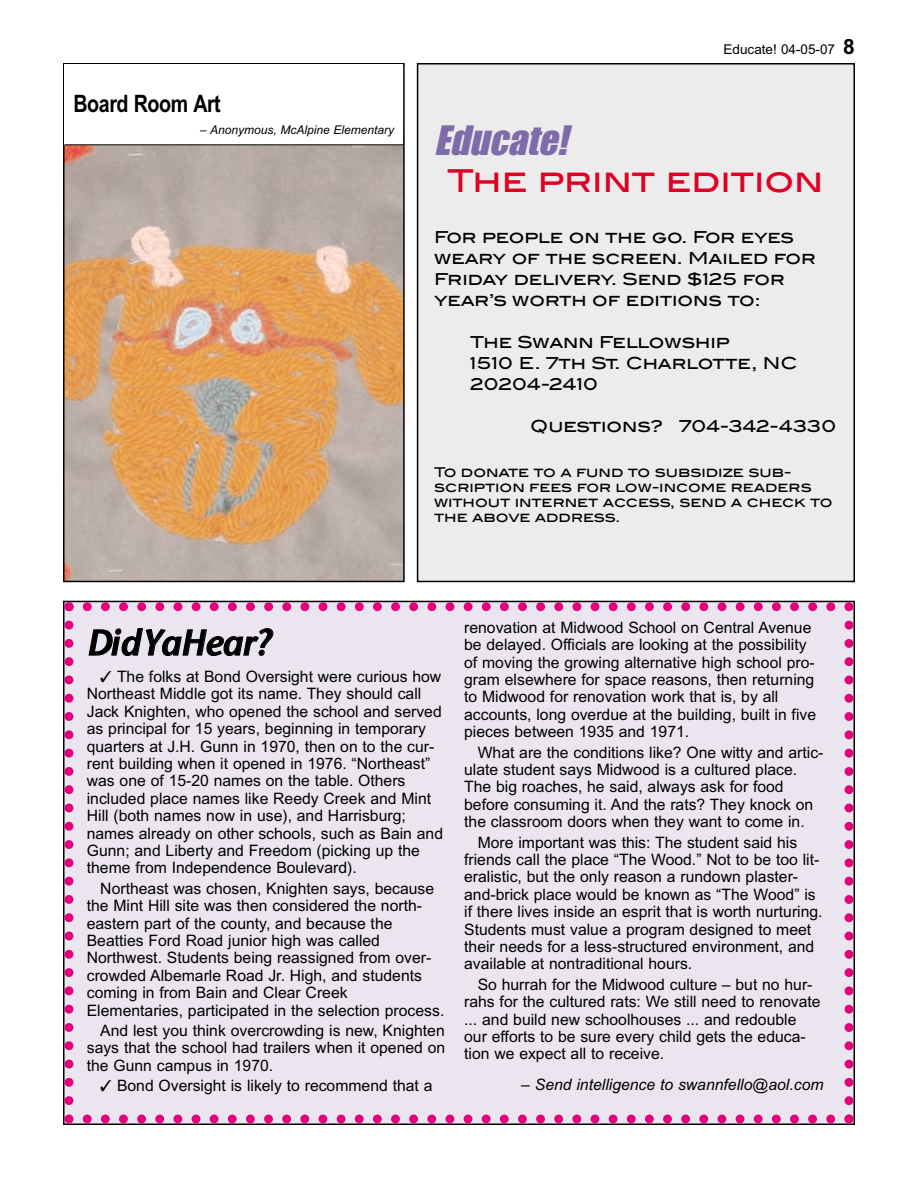
<style>
.page{position:relative;width:918px;height:1188px;background:#fff}
.page>*{position:absolute;margin:0;border:0;box-sizing:border-box;transform-origin:0 0}
.t1{font:italic 37.5px "Impact";color:#7e6baa}
.t2{font:36px "Stone Sans OSITCTT Semi Ita";letter-spacing:-.03em;color:#000}
.t3{font:500 31.5px "Blair Md ITCTT";color:#e00024}
.t4{font:700 24px "Arial Narrow";letter-spacing:-.02em;color:#000}
.t5{font:500 16.5px/21px "Blair Md ITCTT";letter-spacing:-.005em;color:#000}
.t6{font:15.75px/17.4px "Arial";color:#000}
.t7{font:italic 15.75px "Arial";color:#000}
.t8{font:500 13.5px/15px "Blair Md ITCTT";color:#000}
.t9{font:13.5px "Arial";color:#000}
.t10{font:italic 12px "Arial";color:#000}
.s1{font-weight:700;font-size:21px}
</style>
<div class="page">
<img style="left:66px;top:145px;width:336px;height:434px">
<div style="left:63px;top:63px;width:342px;height:519px;border:2px solid #000"></div>
<div style="left:64px;top:64px;width:339px;height:81px;background:#fff"></div>
<hr style="left:64px;top:144px;width:339px;height:1px;background:#000">
<div style="left:64px;top:602px;width:790px;height:522px;background:#ebe5f0"></div>
<div style="left:418px;top:64px;width:436px;height:517px;background:#ececec"></div>
<div style="left:417px;top:63px;width:438px;height:519px;border:2px solid #000"></div>
<h3 class="t4" style="left:74px;top:95px;width:149px">Board Room Art</h3>
<p class="t10" style="left:200px;top:125px;width:195px">– Anonymous, McAlpine Elementary</p>
<p class="t9" style="left:724px;top:45px;width:133px">Educate! 04-05-07 <span class="s1">8</span></p>
<h1 class="t1" style="left:434px;top:128px;width:134px">Educate!</h1>
<h3 class="t3" style="left:447px;top:163px;width:378px">The print edition</h3>
<p class="t5" style="left:434px;top:227px;width:383px">For people on the go. For eyes weary of the screen. Mailed for<br>Friday delivery. Send $125 for year’s worth of editions to:</p>
<p class="t5" style="left:470px;top:332px;width:329px">The Swann Fellowship<br>1510 E. 7th St. Charlotte, NC<br>20204-2410</p>
<p class="t5" style="left:530px;top:416px;width:308px">Questions? 704-342-4330</p>
<p class="t8" style="left:434px;top:465px;width:400px">To donate to a fund to subsidize sub&shy;scription fees for low-income readers without internet access, send a check to the above address.</p>
<h2 class="t2" style="left:87px;top:629px;width:186px">DidYaHear?</h2>
<p class="t6" style="left:87px;top:669px;width:358px;text-indent:13px">✓ The folks at Bond Oversight were curious how Northeast Middle got its name. They should call Jack Knighten, who opened the school and served as principal for 15 years, beginning in temporary quarters at J.H. Gunn in 1970, then on to the cur&shy;rent building when it opened in 1976. “Northeast” was one of 15-20 names on the table. Others included place names like Reedy Creek and Mint Hill (both names now in use), and Harrisburg; names already on other schools, such as Bain and Gunn; and Liberty and Freedom (picking up the theme from Independence Boulevard).</p>
<p class="t6" style="left:87px;top:881px;width:359px;text-indent:13px">Northeast was chosen, Knighten says, because the Mint Hill site was then considered the north&shy;eastern part of the county, and because the Beatties Ford Road junior high was called Northwest. Students being reassigned from over&shy;crowded Albemarle Road Jr. High, and students coming in from Bain and Clear Creek Elementaries, participated in the selection process.</p>
<p class="t6" style="left:87px;top:1023px;width:360px;text-align:justify;text-indent:13px">And lest you think overcrowding is new, Knighten says that the school had trailers when it opened on the Gunn campus in 1970.</p>
<p class="t6" style="left:100px;top:1079px;width:334px">✓ Bond Oversight is likely to recommend that a</p>
<p class="t6" style="left:464px;top:620px;width:353px">renovation at Midwood School on Central Avenue be delayed. Officials are looking at the possibility of moving the growing alternative high school pro&shy;gram elsewhere for space reasons, then returning to Midwood for renovation work that is, by all accounts, long overdue at the building, built in five pieces between 1935 and 1971.</p>
<p class="t6" style="left:464px;top:745px;width:361px;text-indent:13px">What are the conditions like? One witty and artic&shy;ulate student says Midwood is a cultured place.<br>The big roaches, he said, always ask for food before consuming it. And the rats? They knock on the classroom doors when they want to come in.</p>
<p class="t6" style="left:464px;top:835px;width:360px;text-indent:13px">More important was this: The student said his friends call the place “The Wood.” Not to be too lit&shy;eralistic, but the only reason a rundown plaster&shy;and-brick place would be known as “The Wood” is if there lives inside an esprit that is worth nurturing.<br>Students must value a program designed to meet their needs for a less-structured environment, and available at nontraditional hours.</p>
<p class="t6" style="left:464px;top:977px;width:358px;text-indent:13px">So hurrah for the Midwood culture – but no hur&shy;rahs for the cultured rats: We still need to renovate ... and build new schoolhouses ... and redouble our efforts to be sure every child gets the educa&shy;tion we expect all to receive.</p>
<p class="t7" style="left:521px;top:1079px;width:304px">– Send intelligence to swannfello@aol.com</p>
</div>
